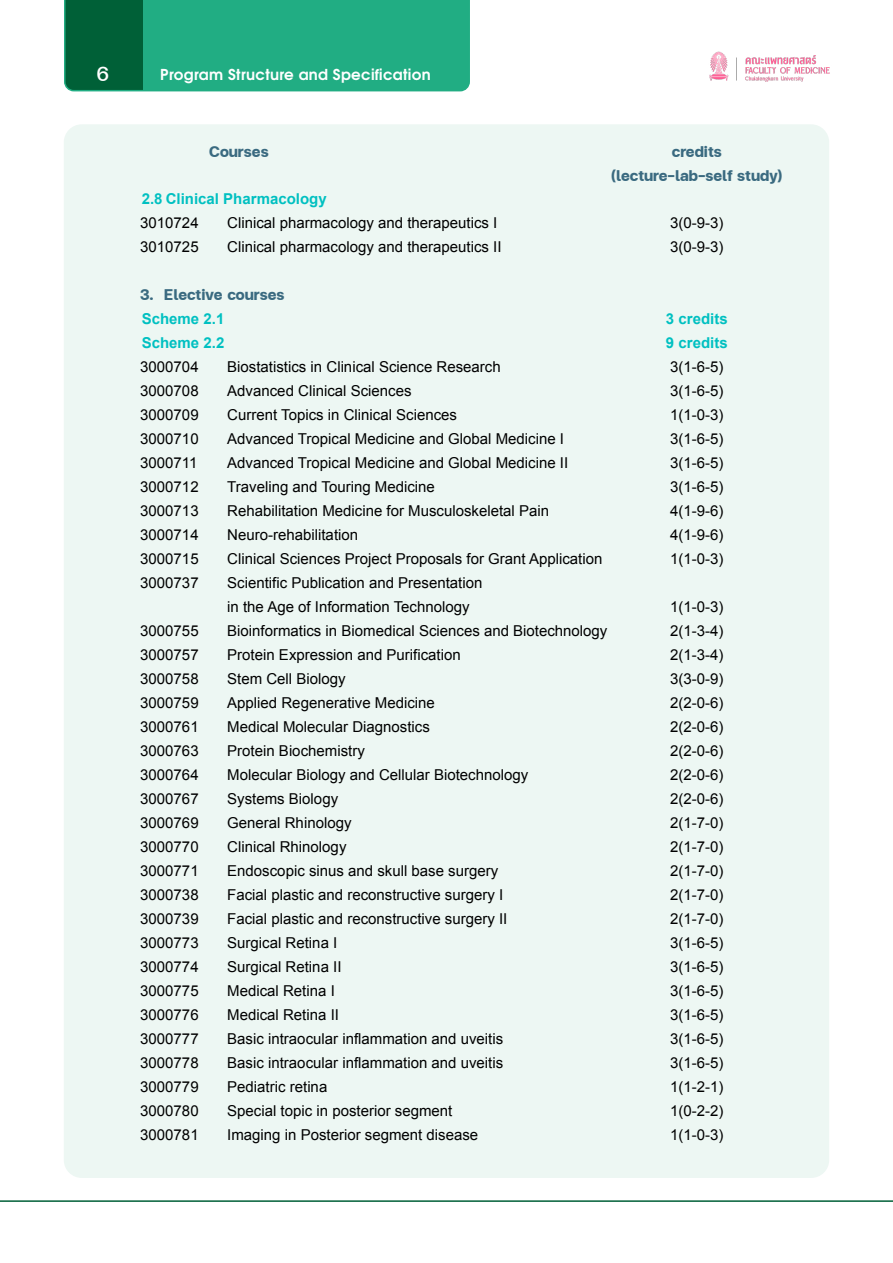
<style>
.page{position:relative;width:893px;height:1263px;background:#fff}
.page>*{position:absolute;margin:0;border:0;box-sizing:border-box;transform-origin:0 0}
.t1{font:500 27px "FC Iconic";color:#fff}
.t2{font:700 21px/24px "FC Iconic";color:#3a6a80;text-align:center}
.t3{font:15px/24px "Arial";color:#000}
.t4{font:700 15px "Arial";color:#00c0c1}
.t5{font:700 15px "Te X Gyre Adventor";letter-spacing:.02em;color:#fff}
</style>
<div class="page">
<svg style="left:64px;top:0;width:406px;height:91px;background:#1b9e74"></svg>
<img style="left:709px;top:51px;width:121px;height:31px">
<hr style="left:0;top:1200px;width:893px;height:2px;background:#006037">
<div style="left:64px;top:124px;width:765px;height:1054px;background:#edf7f3;border-radius:18px"></div>
<h1 class="t1" style="left:97px;top:60px;width:14px">6</h1>
<p class="t5" style="left:160px;top:61px;width:272px">Program Structure and Specification</p>
<h2 class="t2" style="left:209px;top:140px;width:61px">Courses</h2>
<h2 class="t2" style="left:611px;top:140px;width:174px">credits (lecture-lab-self study)</h2>
<p class="t4" style="left:142px;top:189px;width:186px">2.8 Clinical Pharmacology</p>
<p class="t3" style="left:140px;top:211px;width:60px">3010724</p>
<p class="t3" style="left:227px;top:211px;width:272px">Clinical pharmacology and therapeutics I</p>
<p class="t3" style="left:670px;top:211px;width:55px">3(0-9-3)</p>
<p class="t3" style="left:140px;top:235px;width:60px">3010725</p>
<p class="t3" style="left:227px;top:235px;width:276px">Clinical pharmacology and therapeutics II</p>
<p class="t3" style="left:670px;top:235px;width:55px">3(0-9-3)</p>
<h2 class="t2" style="left:140px;top:283px;width:146px">3. Elective courses</h2>
<p class="t4" style="left:142px;top:309px;width:84px">Scheme 2.1</p>
<p class="t4" style="left:666px;top:309px;width:63px">3 credits</p>
<p class="t4" style="left:142px;top:333px;width:84px">Scheme 2.2</p>
<p class="t4" style="left:666px;top:333px;width:63px">9 credits</p>
<p class="t3" style="left:140px;top:355px;width:60px">3000704</p>
<p class="t3" style="left:227px;top:355px;width:275px">Biostatistics in Clinical Science Research</p>
<p class="t3" style="left:670px;top:355px;width:55px">3(1-6-5)</p>
<p class="t3" style="left:140px;top:379px;width:60px">3000708</p>
<p class="t3" style="left:227px;top:379px;width:186px">Advanced Clinical Sciences</p>
<p class="t3" style="left:670px;top:379px;width:55px">3(1-6-5)</p>
<p class="t3" style="left:140px;top:403px;width:60px">3000709</p>
<p class="t3" style="left:227px;top:403px;width:231px">Current Topics in Clinical Sciences</p>
<p class="t3" style="left:670px;top:403px;width:55px">1(1-0-3)</p>
<p class="t3" style="left:140px;top:427px;width:60px">3000710</p>
<p class="t3" style="left:227px;top:427px;width:338px">Advanced Tropical Medicine and Global Medicine I</p>
<p class="t3" style="left:670px;top:427px;width:55px">3(1-6-5)</p>
<p class="t3" style="left:140px;top:451px;width:59px">3000711</p>
<p class="t3" style="left:227px;top:451px;width:342px">Advanced Tropical Medicine and Global Medicine II</p>
<p class="t3" style="left:670px;top:451px;width:55px">3(1-6-5)</p>
<p class="t3" style="left:140px;top:475px;width:60px">3000712</p>
<p class="t3" style="left:227px;top:475px;width:209px">Traveling and Touring Medicine</p>
<p class="t3" style="left:670px;top:475px;width:55px">3(1-6-5)</p>
<p class="t3" style="left:140px;top:499px;width:60px">3000713</p>
<p class="t3" style="left:227px;top:499px;width:323px">Rehabilitation Medicine for Musculoskeletal Pain</p>
<p class="t3" style="left:670px;top:499px;width:55px">4(1-9-6)</p>
<p class="t3" style="left:140px;top:523px;width:60px">3000714</p>
<p class="t3" style="left:227px;top:523px;width:132px">Neuro-rehabilitation</p>
<p class="t3" style="left:670px;top:523px;width:55px">4(1-9-6)</p>
<p class="t3" style="left:140px;top:547px;width:60px">3000715</p>
<p class="t3" style="left:227px;top:547px;width:377px">Clinical Sciences Project Proposals for Grant Application</p>
<p class="t3" style="left:670px;top:547px;width:55px">1(1-0-3)</p>
<p class="t3" style="left:140px;top:571px;width:60px">3000737</p>
<p class="t3" style="left:227px;top:571px;width:257px">Scientific Publication and Presentation in the Age of Information Technology</p>
<p class="t3" style="left:670px;top:595px;width:55px">1(1-0-3)</p>
<p class="t3" style="left:140px;top:619px;width:60px">3000755</p>
<p class="t3" style="left:227px;top:619px;width:382px">Bioinformatics in Biomedical Sciences and Biotechnology</p>
<p class="t3" style="left:670px;top:619px;width:55px">2(1-3-4)</p>
<p class="t3" style="left:140px;top:643px;width:60px">3000757</p>
<p class="t3" style="left:227px;top:643px;width:235px">Protein Expression and Purification</p>
<p class="t3" style="left:670px;top:643px;width:55px">2(1-3-4)</p>
<p class="t3" style="left:140px;top:667px;width:60px">3000758</p>
<p class="t3" style="left:227px;top:667px;width:120px">Stem Cell Biology</p>
<p class="t3" style="left:670px;top:667px;width:55px">3(3-0-9)</p>
<p class="t3" style="left:140px;top:691px;width:60px">3000759</p>
<p class="t3" style="left:227px;top:691px;width:209px">Applied Regenerative Medicine</p>
<p class="t3" style="left:670px;top:691px;width:55px">2(2-0-6)</p>
<p class="t3" style="left:140px;top:715px;width:60px">3000761</p>
<p class="t3" style="left:227px;top:715px;width:204px">Medical Molecular Diagnostics</p>
<p class="t3" style="left:670px;top:715px;width:55px">2(2-0-6)</p>
<p class="t3" style="left:140px;top:739px;width:60px">3000763</p>
<p class="t3" style="left:227px;top:739px;width:139px">Protein Biochemistry</p>
<p class="t3" style="left:670px;top:739px;width:55px">2(2-0-6)</p>
<p class="t3" style="left:140px;top:763px;width:60px">3000764</p>
<p class="t3" style="left:227px;top:763px;width:302px">Molecular Biology and Cellular Biotechnology</p>
<p class="t3" style="left:670px;top:763px;width:55px">2(2-0-6)</p>
<p class="t3" style="left:140px;top:787px;width:60px">3000767</p>
<p class="t3" style="left:227px;top:787px;width:112px">Systems Biology</p>
<p class="t3" style="left:670px;top:787px;width:55px">2(2-0-6)</p>
<p class="t3" style="left:140px;top:811px;width:60px">3000769</p>
<p class="t3" style="left:227px;top:811px;width:126px">General Rhinology</p>
<p class="t3" style="left:670px;top:811px;width:55px">2(1-7-0)</p>
<p class="t3" style="left:140px;top:835px;width:60px">3000770</p>
<p class="t3" style="left:227px;top:835px;width:121px">Clinical Rhinology</p>
<p class="t3" style="left:670px;top:835px;width:55px">2(1-7-0)</p>
<p class="t3" style="left:140px;top:859px;width:60px">3000771</p>
<p class="t3" style="left:227px;top:859px;width:272px">Endoscopic sinus and skull base surgery</p>
<p class="t3" style="left:670px;top:859px;width:55px">2(1-7-0)</p>
<p class="t3" style="left:140px;top:883px;width:60px">3000738</p>
<p class="t3" style="left:227px;top:883px;width:277px">Facial plastic and reconstructive surgery I</p>
<p class="t3" style="left:670px;top:883px;width:55px">2(1-7-0)</p>
<p class="t3" style="left:140px;top:907px;width:60px">3000739</p>
<p class="t3" style="left:227px;top:907px;width:282px">Facial plastic and reconstructive surgery II</p>
<p class="t3" style="left:670px;top:907px;width:55px">2(1-7-0)</p>
<p class="t3" style="left:140px;top:931px;width:60px">3000773</p>
<p class="t3" style="left:227px;top:931px;width:112px">Surgical Retina I</p>
<p class="t3" style="left:670px;top:931px;width:55px">3(1-6-5)</p>
<p class="t3" style="left:140px;top:955px;width:60px">3000774</p>
<p class="t3" style="left:227px;top:955px;width:116px">Surgical Retina II</p>
<p class="t3" style="left:670px;top:955px;width:55px">3(1-6-5)</p>
<p class="t3" style="left:140px;top:979px;width:60px">3000775</p>
<p class="t3" style="left:227px;top:979px;width:109px">Medical Retina I</p>
<p class="t3" style="left:670px;top:979px;width:55px">3(1-6-5)</p>
<p class="t3" style="left:140px;top:1003px;width:60px">3000776</p>
<p class="t3" style="left:227px;top:1003px;width:113px">Medical Retina II</p>
<p class="t3" style="left:670px;top:1003px;width:55px">3(1-6-5)</p>
<p class="t3" style="left:140px;top:1027px;width:60px">3000777</p>
<p class="t3" style="left:227px;top:1027px;width:277px">Basic intraocular inflammation and uveitis</p>
<p class="t3" style="left:670px;top:1027px;width:55px">3(1-6-5)</p>
<p class="t3" style="left:140px;top:1051px;width:60px">3000778</p>
<p class="t3" style="left:227px;top:1051px;width:277px">Basic intraocular inflammation and uveitis</p>
<p class="t3" style="left:670px;top:1051px;width:55px">3(1-6-5)</p>
<p class="t3" style="left:140px;top:1075px;width:60px">3000779</p>
<p class="t3" style="left:227px;top:1075px;width:102px">Pediatric retina</p>
<p class="t3" style="left:670px;top:1075px;width:55px">1(1-2-1)</p>
<p class="t3" style="left:140px;top:1099px;width:60px">3000780</p>
<p class="t3" style="left:227px;top:1099px;width:227px">Special topic in posterior segment</p>
<p class="t3" style="left:670px;top:1099px;width:55px">1(0-2-2)</p>
<p class="t3" style="left:140px;top:1123px;width:60px">3000781</p>
<p class="t3" style="left:227px;top:1123px;width:252px">Imaging in Posterior segment disease</p>
<p class="t3" style="left:670px;top:1123px;width:55px">1(1-0-3)</p>
</div>
